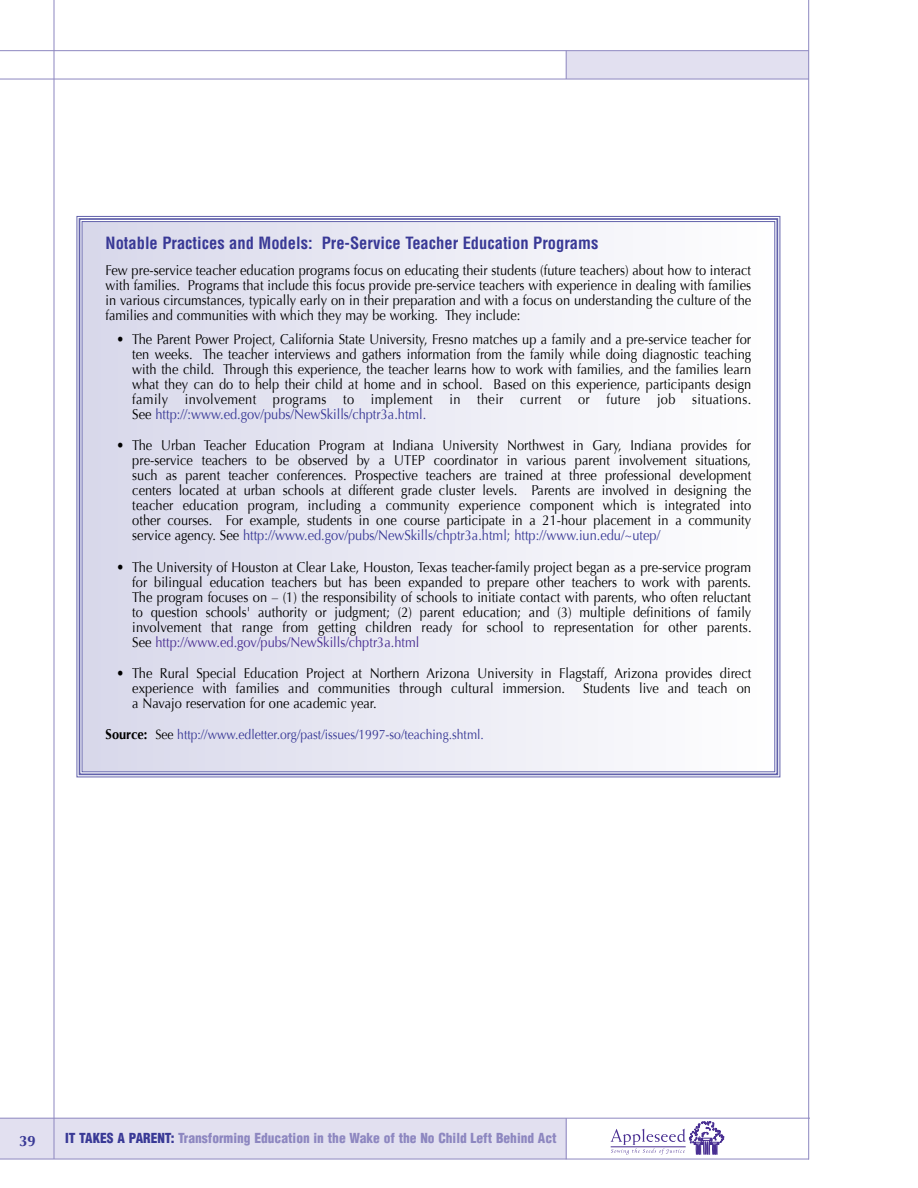
<style>
.page{position:relative;width:918px;height:1188px;background:#fff}
.page>*{position:absolute;margin:0;border:0;box-sizing:border-box;transform-origin:0 0}
.t1{font:700 condensed 16.5px "Helvetica";color:#393996}
.t2{font:700 15px "Optima";color:#393996}
.t3{font:14.25px/15px "Optima";color:#000;text-align:justify;scale:.9 1}
.t4{font:900 condensed 13.5px "Helvetica";color:#8d87c0}
.t5{font:13.5px "Optima";color:#393996;scale:.9 1}
.s1{color:#393996}
.s2{color:#492f92}
.s3{font-weight:700;font-size:14.25px;color:#000}
.s4{color:#000}
</style>
<div class="page">
<div style="left:566px;top:51px;width:242px;height:28px;background:#e2e0f0"></div>
<hr style="left:808px;top:0;width:1px;height:1160px;background:#8d87c0">
<hr style="left:0;top:50px;width:809px;height:1px;background:#8d87c0">
<hr style="left:0;top:79px;width:809px;height:1px;background:#8d87c0">
<div style="left:0;top:1118px;width:566px;height:41px;background:#e2e0f0"></div>
<hr style="left:0;top:1118px;width:810px;height:1px;background:#8d87c0">
<hr style="left:0;top:1159px;width:809px;height:1px;background:#8d87c0">
<hr style="left:566px;top:1118px;width:1px;height:41px;background:#8d87c0">
<svg style="left:566px;top:51px;width:1px;height:28px"></svg>
<hr style="left:54px;top:0;width:1px;height:1159px;background:#8d87c0">
<svg style="left:611px;top:1121px;width:113px;height:34px"></svg>
<svg style="left:76px;top:216px;width:705px;height:562px"></svg>
<p class="t1" style="left:106px;top:232px;width:494px">Notable Practices and Models: Pre-Service Teacher Education Programs</p>
<p class="t3" style="left:106px;top:263px;width:719px">Few pre-service teacher education programs focus on educating their students (future teachers) about how to interact with families. Programs that include this focus provide pre-service teachers with experience in dealing with families in various circumstances, typically early on in their preparation and with a focus on understanding the culture of the families and communities with which they may be working. They include:</p>
<p class="t3" style="left:132px;top:332px;width:689px;text-indent:-16px">• The Parent Power Project, California State University, Fresno matches up a family and a pre-service teacher for ten weeks. The teacher interviews and gathers information from the family while doing diagnostic teaching with the child. Through this experience, the teacher learns how to work with families, and the families learn what they can do to help their child at home and in school. Based on this experience, participants design family involvement programs to implement in their current or future job situations.<br>See <span class="s1">http://:www.ed.gov/pubs/NewSkills/chptr3a.html.</span></p>
<p class="t3" style="left:132px;top:438px;width:689px;text-indent:-16px">• The Urban Teacher Education Program at Indiana University Northwest in Gary, Indiana provides for pre-service teachers to be observed by a UTEP coordinator in various parent involvement situations, such as parent teacher conferences. Prospective teachers are trained at three professional development centers located at urban schools at different grade cluster levels. Parents are involved in designing the teacher education program, including a community experience component which is integrated into other courses. For example, students in one course participate in a 21-hour placement in a community service agency. See <span class="s1">http://www.ed.gov/pubs/NewSkills/chptr3a.html; http://www.iun.edu/~utep/</span></p>
<p class="t3" style="left:132px;top:559px;width:690px;text-indent:-16px">• The University of Houston at Clear Lake, Houston, Texas teacher-family project began as a pre-service program for bilingual education teachers but has been expanded to prepare other teachers to work with parents.<br>The program focuses on – (1) the responsibility of schools to initiate contact with parents, who often reluctant to question schools' authority or judgment; (2) parent education; and (3) multiple definitions of family involvement that range from getting children ready for school to representation for other parents.<br>See <span class="s2">http://www.ed.gov/pubs/NewSkills/chptr3a.html</span></p>
<p class="t3" style="left:132px;top:666px;width:689px;text-indent:-16px">• The Rural Special Education Project at Northern Arizona University in Flagstaff, Arizona provides direct experience with families and communities through cultural immersion.</p>
<p class="t3" style="left:583px;top:681px;width:188px">Students live and teach on</p>
<p class="t3" style="left:132px;top:696px;width:273px">a Navajo reservation for one academic year.</p>
<p class="t5" style="left:106px;top:726px;width:422px"><span class="s3">Source:</span> <span class="s4">See</span> http://www.edletter.org/past/issues/1997-so/teaching.shtml.</p>
<p class="t2" style="left:19px;top:1132px;width:18px">39</p>
<p class="t4" style="left:65px;top:1129px;width:493px"><span class="s1">IT TAKES A PARENT:</span> Transforming Education in the Wake of the No Child Left Behind Act</p>
</div>
